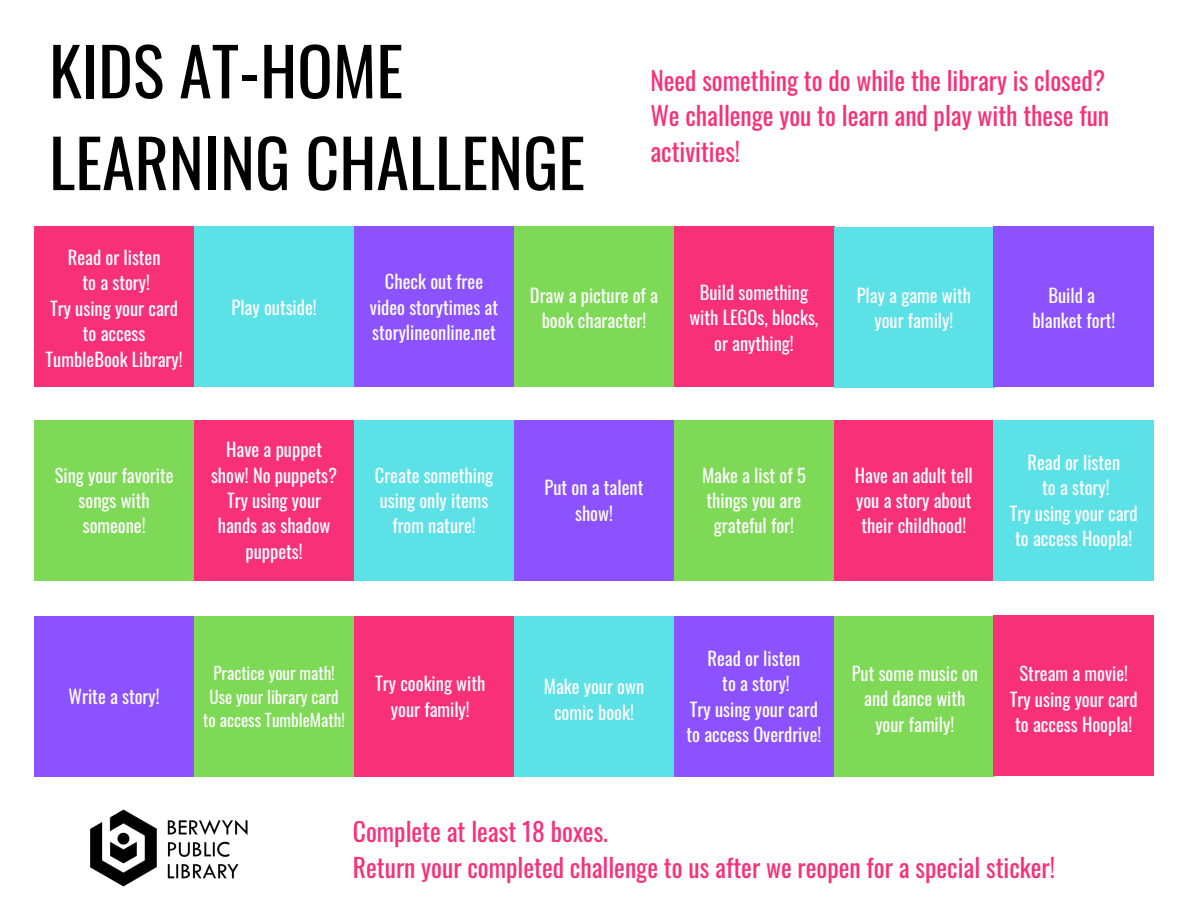
<style>
.page{position:relative;width:1188px;height:918px;background:#fff}
.page>*{position:absolute;margin:0;border:0;box-sizing:border-box;transform-origin:0 0}
.t1{font:66px/91.8px "Oswald";color:#000}
.t2{font:25.5px/35.4px "Oswald";color:#f83078}
.t3{font:18.45px/25.5px "Oswald";color:#fff;text-align:center}
.t4{font:17.1px/23.5px "Oswald";color:#fff;text-align:center}
</style>
<div class="page">
<div style="left:34px;top:227px;width:160px;height:160px;background:#f83078"></div>
<div style="left:194px;top:227px;width:160px;height:160px;background:#5ce1e6"></div>
<div style="left:354px;top:227px;width:160px;height:160px;background:#8c52ff"></div>
<div style="left:514px;top:227px;width:160px;height:160px;background:#7ed957"></div>
<div style="left:674px;top:227px;width:160px;height:160px;background:#f83078"></div>
<div style="left:834px;top:228px;width:160px;height:160px;background:#5ce1e6"></div>
<div style="left:994px;top:227px;width:160px;height:160px;background:#8c52ff"></div>
<div style="left:34px;top:420px;width:160px;height:160px;background:#7ed957"></div>
<div style="left:194px;top:420px;width:160px;height:160px;background:#f83078"></div>
<div style="left:354px;top:420px;width:160px;height:160px;background:#5ce1e6"></div>
<div style="left:514px;top:420px;width:160px;height:160px;background:#8c52ff"></div>
<div style="left:674px;top:420px;width:160px;height:160px;background:#7ed957"></div>
<div style="left:834px;top:420px;width:160px;height:160px;background:#f83078"></div>
<div style="left:994px;top:420px;width:160px;height:160px;background:#5ce1e6"></div>
<div style="left:34px;top:616px;width:160px;height:160px;background:#8c52ff"></div>
<div style="left:194px;top:616px;width:160px;height:160px;background:#7ed957"></div>
<div style="left:354px;top:616px;width:160px;height:160px;background:#f83078"></div>
<div style="left:514px;top:616px;width:160px;height:160px;background:#5ce1e6"></div>
<div style="left:674px;top:616px;width:160px;height:160px;background:#8c52ff"></div>
<div style="left:834px;top:616px;width:160px;height:160px;background:#7ed957"></div>
<div style="left:994px;top:615px;width:160px;height:160px;background:#f83078"></div>
<img style="left:91px;top:809px;width:157px;height:78px">
<h1 class="t1" style="left:49px;top:23px;width:538px">KIDS AT-HOME<br>LEARNING CHALLENGE</h1>
<h2 class="t2" style="left:650px;top:62px;width:460px">Need something to do while the library is closed?<br>We challenge you to learn and play with these fun activities!</h2>
<p class="t3" style="left:46px;top:244px;width:139px">Read or listen<br>to a story!<br>Try using your card to access<br>TumbleBook Library!</p>
<p class="t3" style="left:55px;top:461px;width:120px">Sing your favorite songs with someone!</p>
<p class="t3" style="left:370px;top:268px;width:130px">Check out free video storytimes at storylineonline.net</p>
<p class="t3" style="left:232px;top:294px;width:87px">Play outside!</p>
<p class="t3" style="left:530px;top:282px;width:130px">Draw a picture of a book character!</p>
<p class="t3" style="left:689px;top:279px;width:131px">Build something with LEGOs, blocks, or anything!</p>
<p class="t3" style="left:857px;top:282px;width:116px">Play a game with your family!</p>
<p class="t3" style="left:1032px;top:282px;width:84px">Build a blanket fort!</p>
<p class="t3" style="left:211px;top:436px;width:128px">Have a puppet show! No puppets?<br>Try using your hands as shadow puppets!</p>
<p class="t3" style="left:375px;top:461px;width:120px">Create something using only items from nature!</p>
<p class="t3" style="left:545px;top:474px;width:100px">Put on a talent show!</p>
<p class="t3" style="left:702px;top:461px;width:105px">Make a list of 5 things you are grateful for!</p>
<p class="t3" style="left:855px;top:461px;width:120px;text-align:justify">Have an adult tell you a story about their childhood!</p>
<p class="t3" style="left:1010px;top:449px;width:129px">Read or listen<br>to a story!<br>Try using your card to access Hoopla!</p>
<p class="t3" style="left:69px;top:683px;width:93px">Write a story!</p>
<p class="t3" style="left:687px;top:645px;width:136px">Read or listen<br>to a story!<br>Try using your card to access Overdrive!</p>
<p class="t3" style="left:852px;top:660px;width:128px">Put some music on and dance with your family!</p>
<p class="t4" style="left:203px;top:661px;width:143px">Practice your math!<br>Use your library card to access TumbleMath!</p>
<p class="t3" style="left:1010px;top:660px;width:129px">Stream a movie!<br>Try using your card to access Hoopla!</p>
<p class="t3" style="left:375px;top:670px;width:112px">Try cooking with your family!</p>
<p class="t3" style="left:544px;top:673px;width:102px">Make your own comic book!</p>
<h2 class="t2" style="left:353px;top:813px;width:704px">Complete at least 18 boxes.<br>Return your completed challenge to us after we reopen for a special sticker!</h2>
</div>
